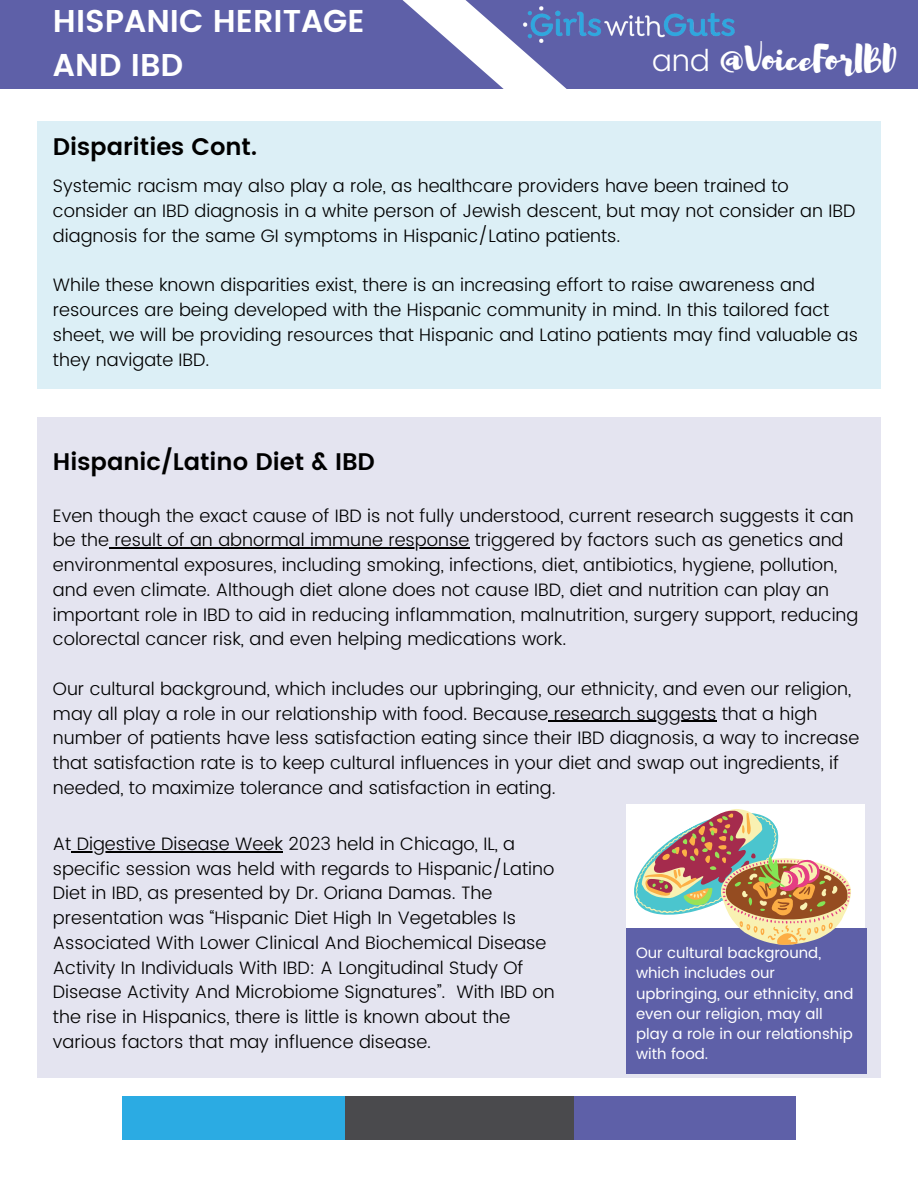
<style>
.page{position:relative;width:918px;height:1188px;background:#fff}
.page>*{position:absolute;margin:0;border:0;box-sizing:border-box;transform-origin:0 0}
.t1{font:36.3px "Brusher";color:#fff}
.t2{font:600 31.5px/43.8px "Poppins";color:#fff}
.t3{font:300 30px "Poppins";color:#fff}
.t4{font:600 24px "Poppins";color:#000}
.t5{font:300 18px/24.8px "Poppins";color:#000}
.t6{font:15px/20.2px "Poppins";color:#fff}
</style>
<div class="page">
<div style="left:0;top:0;width:918px;height:89px;background:#5e60a8"></div>
<svg style="left:322px;top:0;width:307px;height:122px"></svg>
<div style="left:37px;top:122px;width:844px;height:267px;background:#dceff6"></div>
<div style="left:122px;top:1096px;width:229px;height:43px;background:#2babe3"></div>
<div style="left:567px;top:1096px;width:229px;height:43px;background:#5e60a8"></div>
<div style="left:345px;top:1096px;width:228px;height:43px;background:#4a4a4d"></div>
<div style="left:37px;top:417px;width:844px;height:661px;background:#e4e4f0"></div>
<hr style="left:109px;top:547px;width:360px;height:2px;background:#000">
<hr style="left:548px;top:721px;width:168px;height:1px;background:#000">
<div style="left:627px;top:804px;width:238px;height:200px;background:#fff"></div>
<div style="left:627px;top:928px;width:240px;height:146px;background:#5e60a8"></div>
<svg style="left:626px;top:804px;width:225px;height:141px"></svg>
<hr style="left:71px;top:851px;width:212px;height:1px;background:#000">
<img style="left:521px;top:5px;width:214px;height:66px">
<h5 class="t2" style="left:53px;top:0;width:313px">HISPANIC HERITAGE<br>AND IBD</h5>
<h5 class="t4" style="left:53px;top:133px;width:205px">Disparities Cont.</h5>
<p class="t3" style="left:652px;top:43px;width:59px">and</p>
<h5 class="t1" style="left:721px;top:35px;width:177px">@VoiceForIBD</h5>
<h3 class="t5" style="left:53px;top:174px;width:804px">Systemic racism may also play a role, as healthcare providers have been trained to consider an IBD diagnosis in a white person of Jewish descent, but may not consider an IBD diagnosis for the same GI symptoms in Hispanic/Latino patients.</h3>
<h4 class="t5" style="left:53px;top:273px;width:807px">While these known disparities exist, there is an increasing effort to raise awareness and resources are being developed with the Hispanic community in mind. In this tailored fact sheet, we will be providing resources that Hispanic and Latino patients may find valuable as they navigate IBD.</h4>
<h5 class="t4" style="left:53px;top:447px;width:324px">Hispanic/Latino Diet &amp; IBD</h5>
<h2 class="t5" style="left:53px;top:503px;width:802px">Even though the exact cause of IBD is not fully understood, current research suggests it can be the result of an abnormal immune response triggered by factors such as genetics and</h2>
<p class="t5" style="left:53px;top:552px;width:807px">environmental exposures, including smoking, infections, diet, antibiotics, hygiene, pollution, and even climate. Although diet alone does not cause IBD, diet and nutrition can play an important role in IBD to aid in reducing inflammation, malnutrition, surgery support, reducing colorectal cancer risk, and even helping medications work.</p>
<p class="t5" style="left:53px;top:676px;width:800px">Our cultural background, which includes our upbringing, our ethnicity, and even our religion, may all play a role in our relationship with food. Because research suggests that a high</p>
<h1 class="t5" style="left:53px;top:726px;width:808px">number of patients have less satisfaction eating since their IBD diagnosis, a way to increase that satisfaction rate is to keep cultural influences in your diet and swap out ingredients, if needed, to maximize tolerance and satisfaction in eating.</h1>
<h5 class="t5" style="left:53px;top:831px;width:464px">At Digestive Disease Week 2023 held in Chicago, IL, a</h5>
<h4 class="t5" style="left:53px;top:856px;width:503px">specific session was held with regards to Hispanic/Latino Diet in IBD, as presented by Dr. Oriana Damas. The presentation was “Hispanic Diet High In Vegetables Is Associated With Lower Clinical And Biochemical Disease Activity In Individuals With IBD: A Longitudinal Study Of Disease Activity And Microbiome Signatures”. With IBD on the rise in Hispanics, there is little is known about the various factors that may influence disease.</h4>
<p class="t6" style="left:636px;top:943px;width:219px">Our cultural background, which includes our upbringing, our ethnicity, and even our religion, may all play a role in our relationship with food.</p>
</div>
